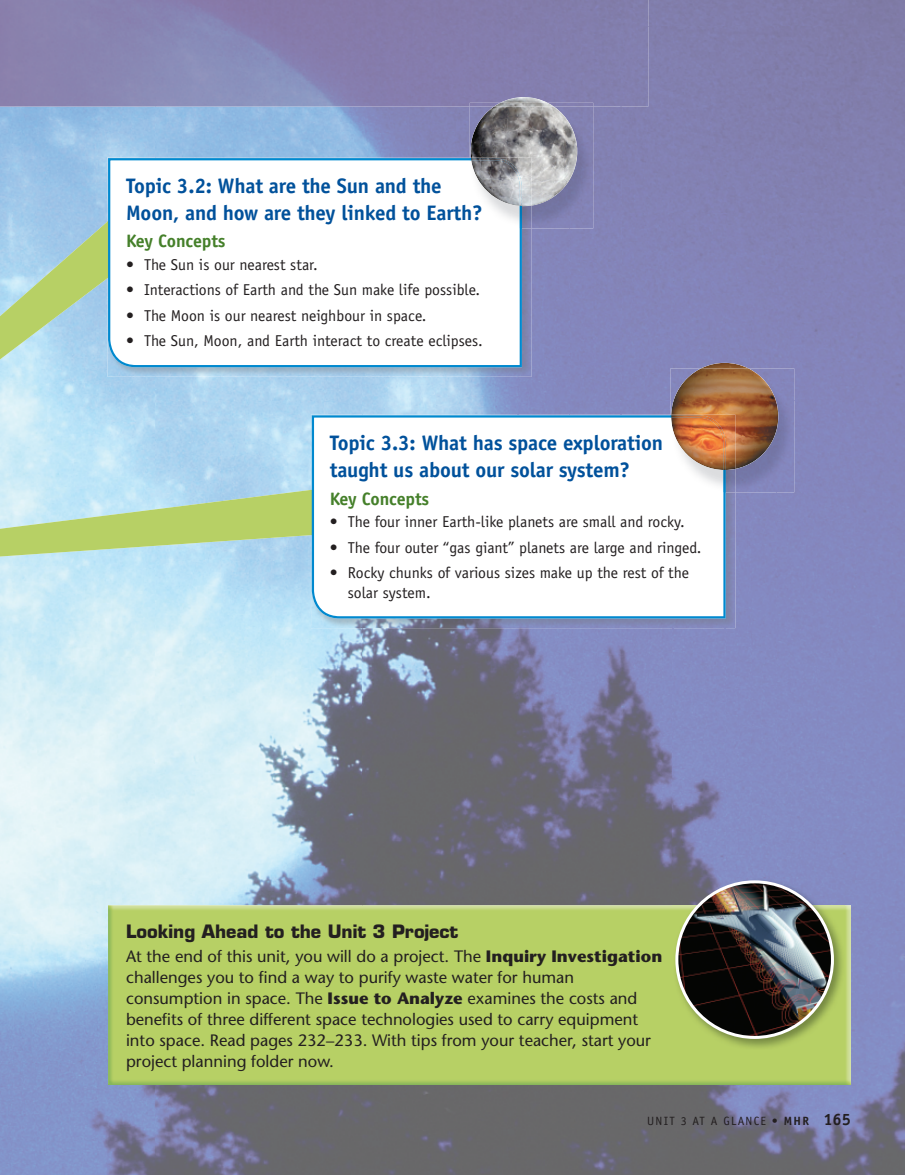
<style>
.page{position:relative;width:905px;height:1175px;background:#fff}
.page>*{position:absolute;margin:0;border:0;box-sizing:border-box;transform-origin:0 0}
.t1{font:700 21px/27px "Officina Sans";letter-spacing:-.01em;color:#01519b}
.t2{font:700 18px "Eurostile";color:#231f20}
.t3{font:700 18px "Officina Sans";letter-spacing:-.01em;color:#45802a}
.t4{font:16.5px/21px "Stone Sans";color:#231f20}
.t5{font:15.75px/19.5px "Officina Sans";color:#231f20}
.t6{font:12px "Officina Sans";letter-spacing:.1em;color:#231f20}
.s1{font-weight:700}
.s2{font-weight:700;font-size:16.5px}
</style>
<div class="page">
<img style="left:0;top:107px;width:155px;height:1067px">
<img style="left:569px;top:107px;width:52px;height:307px">
<div style="left:518px;top:228px;width:51px;height:186px;background:#8487bd"></div>
<img style="left:155px;top:377px;width:207px;height:528px">
<img style="left:362px;top:377px;width:156px;height:37px">
<div style="left:725px;top:492px;width:52px;height:386px;background:#848bc2"></div>
<img style="left:362px;top:628px;width:311px;height:277px">
<img style="left:672px;top:628px;width:53px;height:253px">
<img style="left:828px;top:881px;width:76px;height:293px">
<img style="left:155px;top:1085px;width:673px;height:89px">
<svg style="left:0;top:463px;width:311px;height:102px;background:#b8d9bd"></svg>
<svg style="left:0;top:217px;width:119px;height:265px;background:#b7dad9"></svg>
<div style="left:108px;top:905px;width:742px;height:180px;background:#b7d065"></div>
<img style="left:673px;top:878px;width:171px;height:171px">
<img style="left:676px;top:882px;width:156px;height:155px;border-radius:50%">
<div style="left:675px;top:880px;width:159px;height:158px;border:3px solid #fff;border-radius:50%"></div>
<img style="left:107px;top:157px;width:424px;height:220px">
<img style="left:107px;top:221px;width:1px;height:57px">
<svg style="left:108px;top:158px;width:414px;height:209px"></svg>
<img style="left:311px;top:414px;width:424px;height:214px">
<img style="left:311px;top:490px;width:1px;height:45px">
<svg style="left:312px;top:415px;width:413px;height:203px"></svg>
<img style="left:670px;top:368px;width:124px;height:124px">
<img style="left:670px;top:414px;width:65px;height:78px">
<img style="left:670px;top:415px;width:55px;height:77px">
<img style="left:700px;top:363px;width:48px;height:5px">
<img style="left:671px;top:368px;width:107px;height:101px">
<img style="left:671px;top:414px;width:64px;height:56px">
<img style="left:671px;top:415px;width:54px;height:55px">
<img style="left:469px;top:103px;width:124px;height:125px">
<img style="left:469px;top:157px;width:62px;height:71px">
<img style="left:469px;top:158px;width:53px;height:70px">
<img style="left:500px;top:97px;width:47px;height:6px">
<img style="left:470px;top:107px;width:107px;height:98px">
<img style="left:494px;top:103px;width:60px;height:4px">
<img style="left:471px;top:157px;width:60px;height:49px">
<img style="left:471px;top:158px;width:51px;height:48px">
<p class="t1" style="left:126px;top:174px;width:358px">Topic 3.2: What are the Sun and the<br>Moon, and how are they linked to Earth?</p>
<p class="t3" style="left:126px;top:234px;width:101px">Key Concepts</p>
<p class="t5" style="left:126px;top:256px;width:193px">• The Sun is our nearest star.</p>
<p class="t5" style="left:126px;top:282px;width:355px">• Interactions of Earth and the Sun make life possible.</p>
<p class="t5" style="left:126px;top:307px;width:302px">• The Moon is our nearest neighbour in space.</p>
<p class="t5" style="left:126px;top:333px;width:358px">• The Sun, Moon, and Earth interact to create eclipses.</p>
<p class="t1" style="left:330px;top:431px;width:335px">Topic 3.3: What has space exploration taught us about our solar system?</p>
<p class="t3" style="left:330px;top:491px;width:101px">Key Concepts</p>
<p class="t5" style="left:330px;top:513px;width:356px">• The four inner Earth-like planets are small and rocky.</p>
<p class="t5" style="left:330px;top:539px;width:373px">• The four outer “gas giant” planets are large and ringed.</p>
<p class="t5" style="left:348px;top:564px;width:343px;text-indent:-18px">• Rocky chunks of various sizes make up the rest of the solar system.</p>
<p class="t2" style="left:126px;top:924px;width:334px">Looking Ahead to the Unit 3 Project</p>
<p class="t4" style="left:126px;top:947px;width:537px">At the end of this unit, you will do a project. The <span class="s1">Inquiry Investigation </span>challenges you to find a way to purify waste water for human consumption in space. The <span class="s1">Issue to Analyze</span> examines the costs and benefits of three different space technologies used to carry equipment into space. Read pages 232–233. With tips from your teacher, start your project planning folder now.</p>
<p class="t6" style="left:647px;top:1116px;width:205px">UNIT 3 AT A GLANCE <span class="s1">• MHR</span> <span class="s2">165</span></p>
</div>
